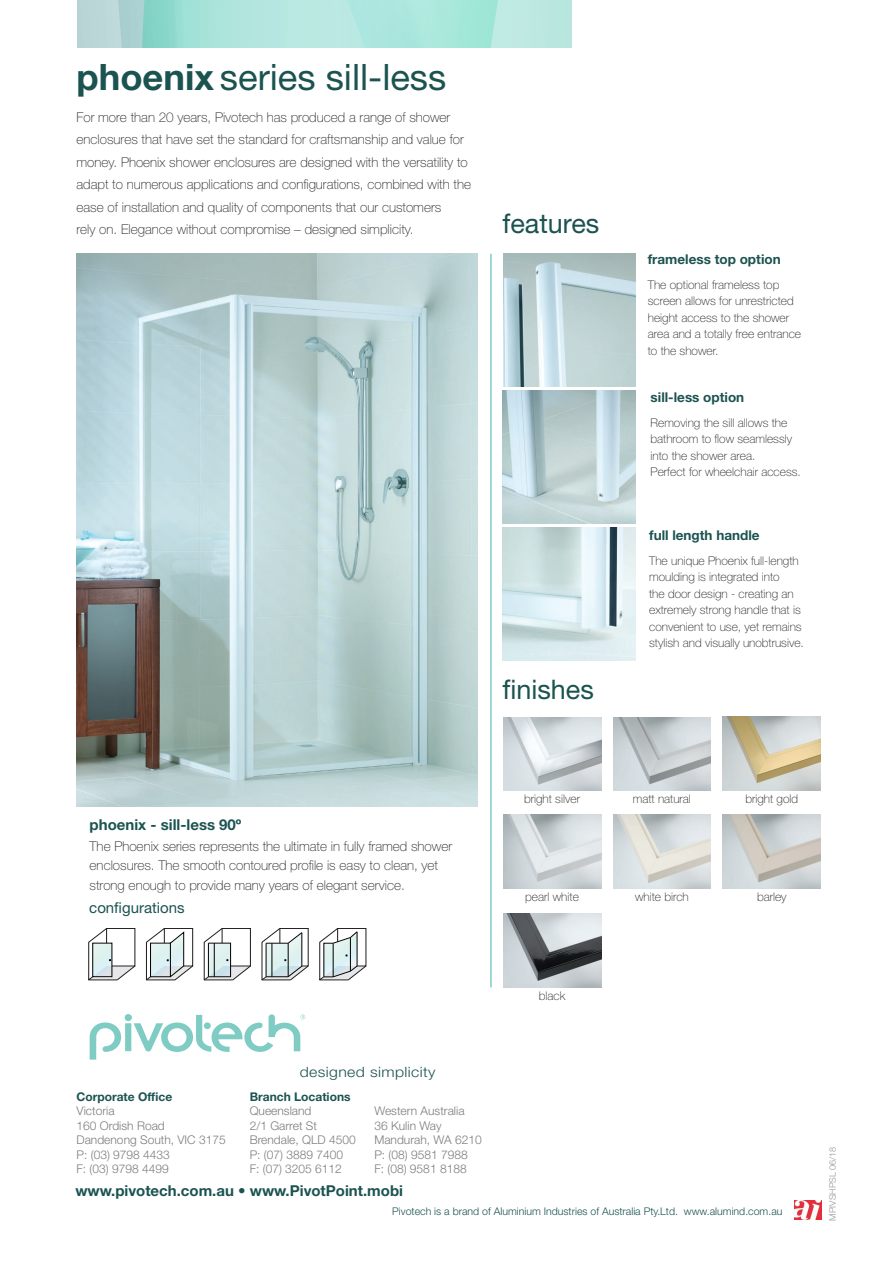
<style>
.page{position:relative;width:893px;height:1263px;background:#fff}
.page>*{position:absolute;margin:0;border:0;box-sizing:border-box;transform-origin:0 0}
.t1{font:36.45px "Helvetica Neue LT Std";color:#1b5351}
.t2{font:27px "Helvetica Neue LT Std";color:#1b5351}
.t3{font:700 15px "Helvetica Neue LT Std";color:#1b5351}
.t4{font:15px "Helvetica Neue LT Std";color:#1b5351}
.t5{font:300 14.25px "Helvetica Neue LT Std";letter-spacing:.025em;color:#1b5351;scale:1.11 1}
.t6{font:100 13.5px/22.5px "Helvetica Neue LT Std";color:#231f20}
.t7{font:700 13.5px "Helvetica Neue LT Std";color:#1b5351}
.t8{font:100 12px/16.5px "Helvetica Neue LT Std";color:#231f20}
.t9{font:300 12px/14.4px "Helvetica Neue LT Std";color:#7d7e7b}
.t10{font:700 12px "Helvetica Neue LT Std";color:#1b5351}
.t11{font:300 10.5px "Helvetica Neue LT Std";color:#1b5351}
.t12{font:300 9px "Helvetica Neue LT Std";color:#97989f}
.s1{font-weight:700}
.s2{font-weight:400}
</style>
<div class="page">
<img style="left:77px;top:254px;width:401px;height:552px">
<hr style="left:490px;top:254px;width:2px;height:733px;background:#7eccc3">
<img style="left:503px;top:254px;width:133px;height:132px">
<img style="left:503px;top:391px;width:132px;height:132px">
<img style="left:503px;top:528px;width:132px;height:132px">
<svg style="left:90px;top:1014px;width:215px;height:45px"></svg>
<img style="left:503px;top:717px;width:98px;height:74px">
<img style="left:503px;top:815px;width:98px;height:74px">
<img style="left:503px;top:914px;width:98px;height:73px">
<img style="left:613px;top:717px;width:98px;height:74px">
<img style="left:613px;top:815px;width:98px;height:74px">
<img style="left:723px;top:717px;width:98px;height:73px">
<img style="left:723px;top:815px;width:98px;height:74px">
<svg style="left:78px;top:0;width:494px;height:48px;background:#aee3db"></svg>
<svg style="left:146px;top:928px;width:47px;height:53px"></svg>
<svg style="left:204px;top:928px;width:47px;height:53px"></svg>
<hr style="left:208px;top:943px;width:1px;height:34px;background:#050504">
<hr style="left:214px;top:943px;width:1px;height:34px;background:#050504">
<svg style="left:262px;top:928px;width:46px;height:53px"></svg>
<svg style="left:320px;top:928px;width:46px;height:53px"></svg>
<svg style="left:89px;top:928px;width:46px;height:53px"></svg>
<img style="left:794px;top:1200px;width:28px;height:20px">
<h1 class="t1" style="left:77px;top:55px;width:371px"><span class="s1">phoenix</span> series sill-less</h1>
<p class="t6" style="left:77px;top:106px;width:396px">For more than 20 years, Pivotech has produced a range of shower enclosures that have set the standard for craftsmanship and value for money. Phoenix shower enclosures are designed with the versatility to adapt to numerous applications and configurations, combined with the ease of installation and quality of components that our customers<br>rely on. Elegance without compromise – designed simplicity.</p>
<h2 class="t2" style="left:502px;top:207px;width:99px">features</h2>
<h2 class="t2" style="left:502px;top:673px;width:93px">finishes</h2>
<p class="t7" style="left:648px;top:251px;width:134px">frameless top option</p>
<p class="t8" style="left:648px;top:276px;width:155px">The optional frameless top screen allows for unrestricted height access to the shower area and a totally free entrance to the shower.</p>
<p class="t7" style="left:651px;top:389px;width:95px">sill-less option</p>
<p class="t8" style="left:651px;top:414px;width:152px">Removing the sill allows the bathroom to flow seamlessly into the shower area.<br>Perfect for wheelchair access.</p>
<p class="t7" style="left:649px;top:526px;width:112px">full length handle</p>
<p class="t8" style="left:649px;top:552px;width:156px">The unique Phoenix full-length moulding is integrated into<br>the door design - creating an extremely strong handle that is convenient to use, yet remains stylish and visually unobtrusive.</p>
<p class="t3" style="left:90px;top:815px;width:153px">phoenix - sill-less 90º</p>
<p class="t6" style="left:90px;top:836px;width:364px;line-height:19.5px">The Phoenix series represents the ultimate in fully framed shower enclosures. The smooth contoured profile is easy to clean, yet strong enough to provide many years of elegant service.</p>
<p class="t4" style="left:89px;top:899px;width:97px">configurations</p>
<p class="t5" style="left:300px;top:1063px;width:124px">designed simplicity</p>
<p class="t10" style="left:77px;top:1089px;width:97px">Corporate Office</p>
<p class="t9" style="left:77px;top:1104px;width:151px">Victoria<br>160 Ordish Road<br>Dandenong South, VIC 3175<br>P: (03) 9798 4433<br>F: (03) 9798 4499</p>
<p class="t9" style="left:374px;top:1104px;width:109px">Western Australia<br>36 Kulin Way<br>Mandurah, WA 6210<br>P: (08) 9581 7988<br>F: (08) 9581 8188</p>
<p class="t10" style="left:250px;top:1089px;width:102px">Branch Locations</p>
<p class="t9" style="left:250px;top:1104px;width:108px">Queensland<br>2/1 Garret St<br>Brendale, QLD 4500<br>P: (07) 3889 7400<br>F: (07) 3205 6112</p>
<p class="t3" style="left:75px;top:1181px;width:329px">www.pivotech.com.au <span class="s2">•</span> www.PivotPoint.mobi</p>
<p class="t8" style="left:524px;top:791px;width:57px">bright silver</p>
<p class="t8" style="left:525px;top:888px;width:55px">pearl white</p>
<p class="t8" style="left:539px;top:987px;width:28px">black</p>
<p class="t8" style="left:633px;top:791px;width:60px">matt natural</p>
<p class="t8" style="left:635px;top:888px;width:55px">white birch</p>
<p class="t8" style="left:745px;top:791px;width:54px">bright gold</p>
<p class="t8" style="left:757px;top:888px;width:31px">barley</p>
<p class="t11" style="left:392px;top:1205px;width:392px">Pivotech is a brand of Aluminium Industries of Australia Pty.Ltd. www.alumind.com.au</p>
<p class="t12" style="left:827px;top:1221px;width:76px;rotate:-90deg">MPIVSHPSL 06/18</p>
</div>
